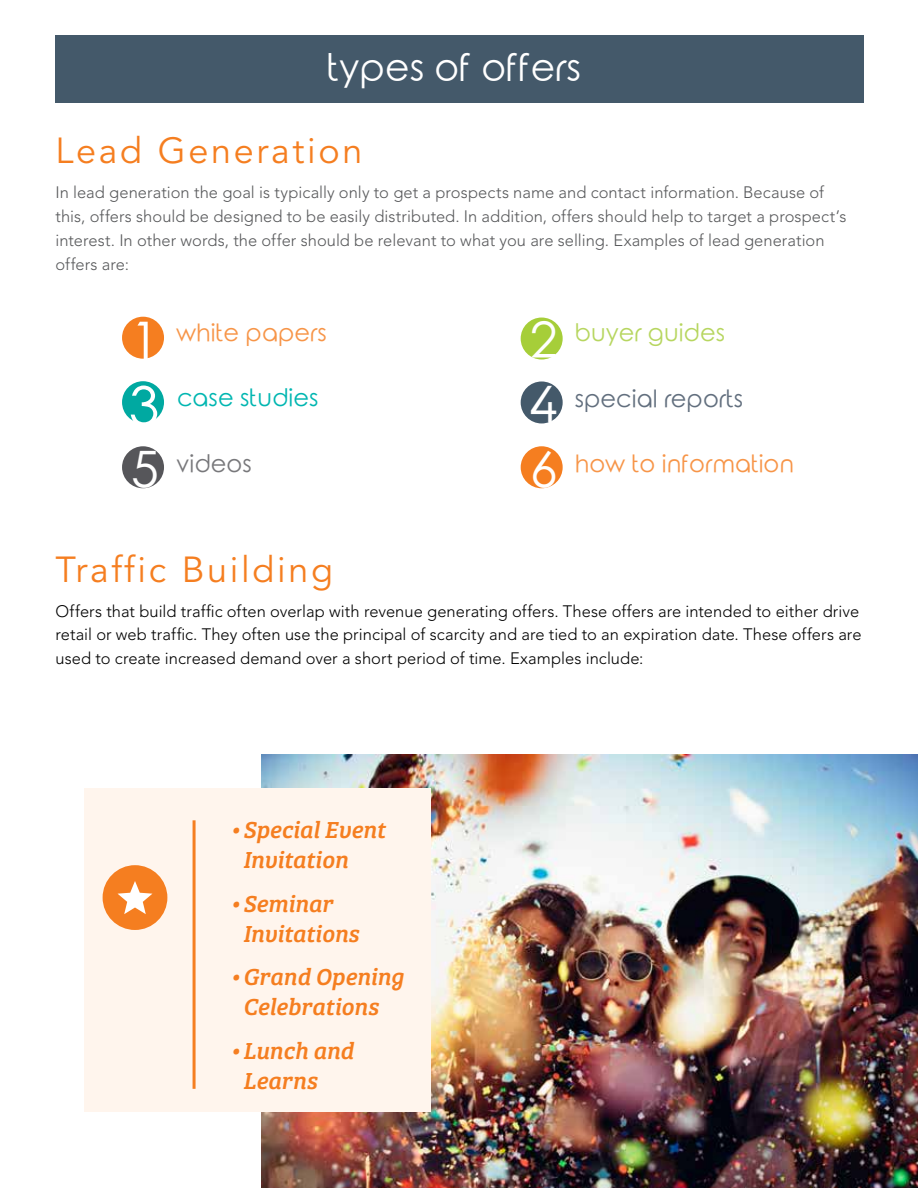
<style>
.page{position:relative;width:918px;height:1188px;background:#fff}
.page>*{position:absolute;margin:0;border:0;box-sizing:border-box;transform-origin:0 0}
.t1{font:54.75px "Rounded Elegance";color:#fff}
.t2{font:37.5px "Rounded Elegance";color:#fff}
.t3{font:36px "Avenir LT Std";letter-spacing:.075em;color:#f57e20}
.t4{font:italic 24px/30px "Bree Serif";letter-spacing:-.01em;color:#f57e20}
.t5{font:24px "Rounded Elegance";color:#f79548}
.t6{font:24px "Rounded Elegance";color:#626f7e}
.t7{font:24px "Rounded Elegance";color:#b7d660}
.t8{font:24px "Rounded Elegance";color:#00b6b1}
.t9{font:24px "Rounded Elegance";color:#78787b}
.t10{font:300 16.5px/24px "Avenir LT Std";color:#58595b}
.t11{font:300 16.5px/22.5px "Avenir LT Std";letter-spacing:.005em;color:#000}
.s1{font-size:49.8px;color:#fff}
</style>
<div class="page">
<img style="left:261px;top:755px;width:657px;height:433px">
<div style="left:84px;top:788px;width:347px;height:324px;background:#fff5ed"></div>
<div style="left:56px;top:36px;width:808px;height:67px;background:#44596a"></div>
<div style="left:122px;top:317px;width:42px;height:42px;background:#f57e20;border-radius:50%"></div>
<div style="left:122px;top:381px;width:42px;height:42px;background:#00a9a1;border-radius:50%"></div>
<div style="left:521px;top:318px;width:42px;height:42px;background:#a6ce39;border-radius:50%"></div>
<div style="left:521px;top:381px;width:42px;height:42px;background:#44596a;border-radius:50%"></div>
<div style="left:122px;top:446px;width:42px;height:42px;background:#56565a;border-radius:50%"></div>
<div style="left:521px;top:446px;width:42px;height:42px;background:#f57e20;border-radius:50%"></div>
<div style="left:103px;top:865px;width:64px;height:65px;background:#f57e20;border-radius:50%"></div>
<svg style="left:118px;top:881px;width:34px;height:33px"></svg>
<hr style="left:193px;top:820px;width:3px;height:269px;background:#f57e20">
<h2 class="t2" style="left:327px;top:46px;width:256px">types of offers</h2>
<h3 class="t3" style="left:56px;top:130px;width:309px">Lead Generation</h3>
<p class="t10" style="left:56px;top:181px;width:792px">In lead generation the goal is typically only to get a prospects name and contact information. Because of this, offers should be designed to be easily distributed. In addition, offers should help to target a prospect’s interest. In other words, the offer should be relevant to what you are selling. Examples of lead generation offers are:</p>
<h1 class="t1" style="left:134px;top:310px;width:22px">1</h1>
<h3 class="t5" style="left:176px;top:319px;width:152px">white papers</h3>
<h1 class="t1" style="left:129px;top:375px;width:32px">3</h1>
<h3 class="t8" style="left:177px;top:383px;width:143px">case studies</h3>
<h3 class="t7" style="left:530px;top:319px;width:197px"><span class="s1">2</span> buyer guides</h3>
<h3 class="t6" style="left:530px;top:385px;width:215px"><span class="s1">4</span> special reports</h3>
<h3 class="t9" style="left:131px;top:450px;width:122px"><span class="s1">5</span> videos</h3>
<h3 class="t5" style="left:530px;top:450px;width:266px"><span class="s1">6</span> how to information</h3>
<h3 class="t3" style="left:56px;top:549px;width:279px">Traffic Building</h3>
<p class="t11" style="left:56px;top:600px;width:807px">Offers that build traffic often overlap with revenue generating offers. These offers are intended to either drive retail or web traffic. They often use the principal of scarcity and are tied to an expiration date. These offers are</p>
<p class="t11" style="left:56px;top:647px;width:589px">used to create increased demand over a short period of time. Examples include:</p>
<h3 class="t4" style="left:243px;top:813px;width:144px;text-indent:-13px">•Special Event<br>Invitation</h3>
<h3 class="t4" style="left:243px;top:887px;width:118px;text-indent:-13px">•Seminar<br>Invitations</h3>
<h3 class="t4" style="left:229px;top:960px;width:176px;text-align:center">•Grand Opening<br>Celebrations</h3>
<h3 class="t4" style="left:243px;top:1034px;width:112px;text-indent:-13px">•Lunch and<br>Learns</h3>
</div>
